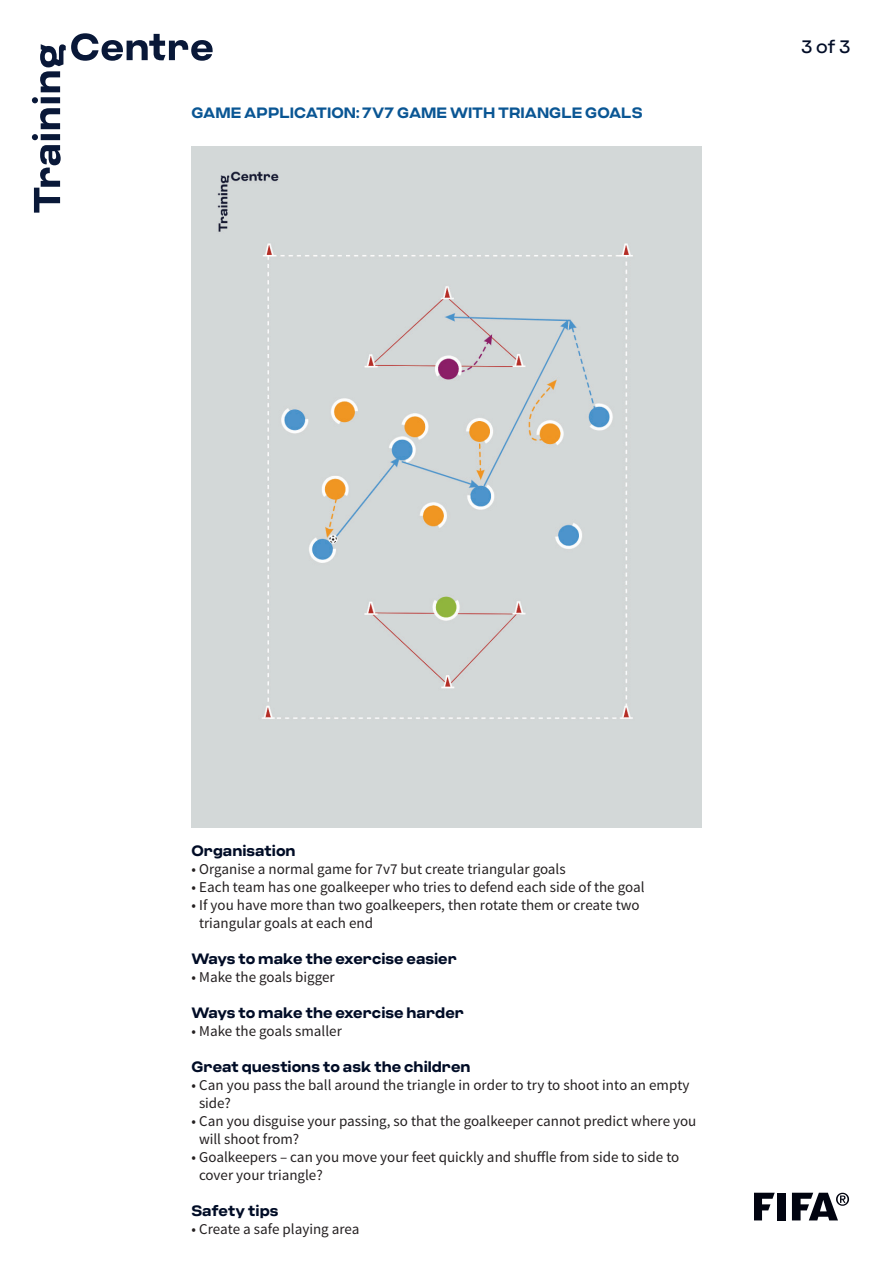
<style>
.page{position:relative;width:893px;height:1263px;background:#fff}
.page>*{position:absolute;margin:0;border:0;box-sizing:border-box;transform-origin:0 0}
.t1{font:18px "Criteria CF";color:#000c26}
.t2{font:15px/18px "Source Sans Pro";color:#231f20}
.t3{font:700 15px "Criteria CF";color:#000c26}
.t4{font:700 15px "Criteria CF";color:#0a5694}
</style>
<div class="page">
<svg style="left:32px;top:33px;width:181px;height:180px"></svg>
<svg style="left:755px;top:1193px;width:20px;height:27px"></svg>
<div style="left:777px;top:1193px;width:9px;height:27px;background:#010410"></div>
<svg style="left:792px;top:1193px;width:57px;height:27px"></svg>
<div style="left:191px;top:147px;width:510px;height:680px;background:#d3d8d8"></div>
<p class="t4" style="left:191px;top:108px;width:453px">GAME APPLICATION: 7V7 GAME WITH TRIANGLE GOALS</p>
<p class="t1" style="left:801px;top:39px;width:51px">3 of 3</p>
<p class="t3" style="left:191px;top:846px;width:106px">Organisation</p>
<p class="t2" style="left:191px;top:862px;width:376px">• Organise a normal game for 7v7 but create triangular goals</p>
<p class="t2" style="left:191px;top:880px;width:455px">• Each team has one goalkeeper who tries to defend each side of the goal</p>
<p class="t2" style="left:199px;top:898px;width:442px;text-indent:-8px">• If you have more than two goalkeepers, then rotate them or create two triangular goals at each end</p>
<p class="t3" style="left:191px;top:954px;width:267px">Ways to make the exercise easier</p>
<p class="t2" style="left:191px;top:970px;width:145px">• Make the goals bigger</p>
<p class="t3" style="left:191px;top:1008px;width:274px">Ways to make the exercise harder</p>
<p class="t2" style="left:191px;top:1024px;width:152px">• Make the goals smaller</p>
<p class="t3" style="left:191px;top:1062px;width:281px">Great questions to ask the children</p>
<p class="t2" style="left:199px;top:1078px;width:492px;text-indent:-8px">• Can you pass the ball around the triangle in order to try to shoot into an empty side?</p>
<p class="t2" style="left:199px;top:1114px;width:499px;text-indent:-8px">• Can you disguise your passing, so that the goalkeeper cannot predict where you will shoot from?</p>
<p class="t2" style="left:199px;top:1150px;width:482px;text-indent:-8px">• Goalkeepers – can you move your feet quickly and shuffle from side to side to cover your triangle?</p>
<p class="t3" style="left:191px;top:1206px;width:89px">Safety tips</p>
<p class="t2" style="left:191px;top:1222px;width:170px">• Create a safe playing area</p>
</div>
